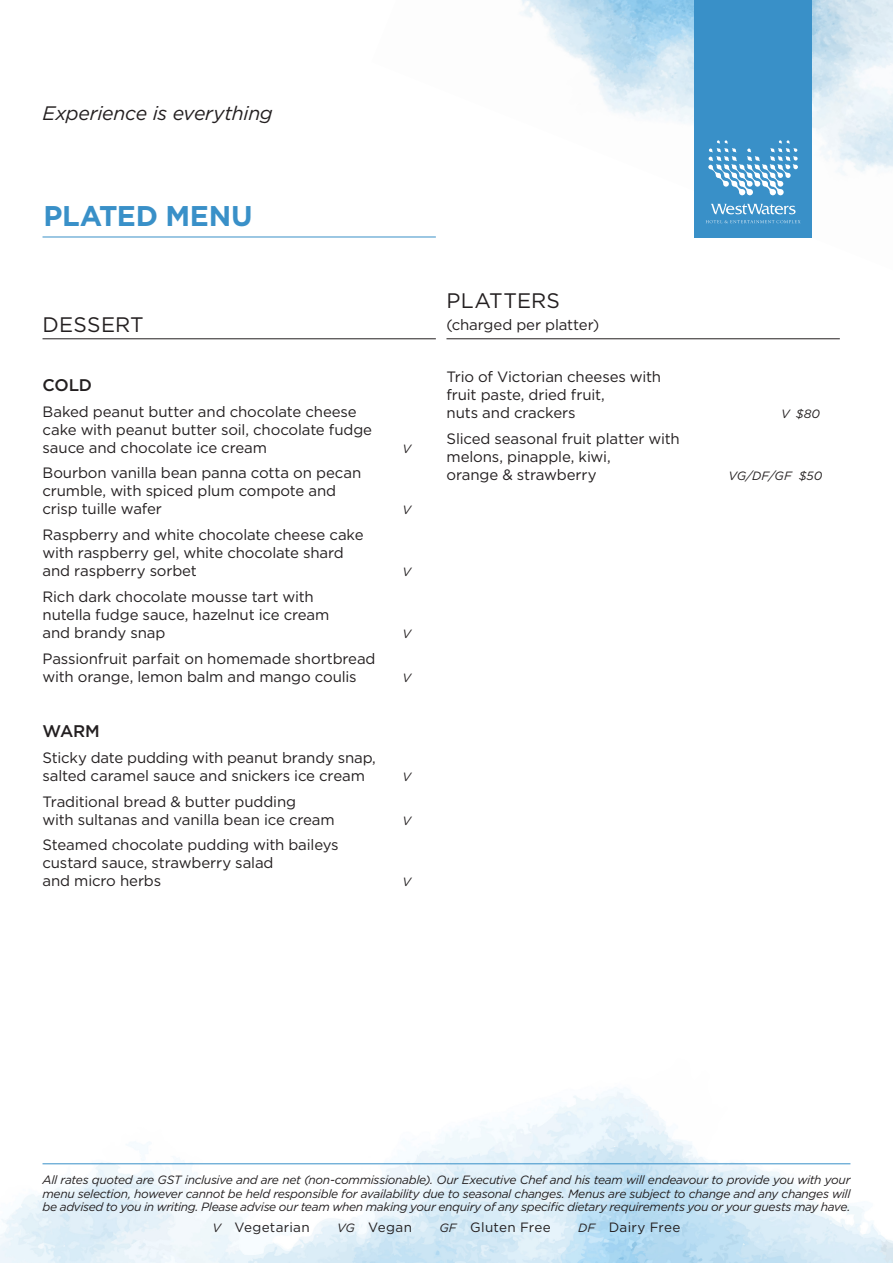
<style>
.page{position:relative;width:893px;height:1263px;background:#fff}
.page>*{position:absolute;margin:0;border:0;box-sizing:border-box;transform-origin:0 0}
.body{font:700 28.5px "Gotham HTF";letter-spacing:-.01em;color:#3990c8}
.body-2{font:21px "Gotham HTF";letter-spacing:.01em;color:#231f20}
.HEADING{font:italic 19.5px "Gotham HTF";letter-spacing:-.015em;color:#231f20}
.body-3{font:500 16.8px "Gotham HTF";letter-spacing:-.015em;color:#231f20}
.body-4{font:15px/18px "Gotham HTF";letter-spacing:-.01em;color:#231f20}
.body-5{font:13.5px "Gotham HTF";letter-spacing:.02em;color:#231f20}
.body-6{font:italic 12px/13.5px "Gotham HTF";letter-spacing:-.025em;color:#231f20;text-align:justify}
.s1{font-style:italic;font-size:12px}
</style>
<div class="page">
<img style="left:0;top:1087px;width:893px;height:176px">
<hr style="left:43px;top:338px;width:393px;height:1px;background:#231f20">
<hr style="left:446px;top:338px;width:394px;height:1px;background:#231f20">
<img style="left:371px;top:0;width:522px;height:238px">
<div style="left:694px;top:0;width:118px;height:237px;background:#3990c8"></div>
<svg style="left:706px;top:204px;width:94px;height:19px"></svg>
<svg style="left:708px;top:140px;width:90px;height:55px"></svg>
<hr style="left:43px;top:1163px;width:807px;height:1px;background:#3990c8">
<hr style="left:43px;top:237px;width:393px;height:1px;background:#3990c8">
<p class="HEADING" style="left:43px;top:103px;width:232px">Experience is everything</p>
<p class="body" style="left:44px;top:200px;width:211px">PLATED MENU</p>
<p class="body-2" style="left:43px;top:313px;width:103px">DESSERT</p>
<p class="body-3" style="left:43px;top:375px;width:51px">COLD</p>
<p class="body-4" style="left:43px;top:402px;width:331px">Baked peanut butter and chocolate cheese cake with peanut butter soil, chocolate fudge sauce and chocolate ice cream</p>
<p class="body-4" style="left:43px;top:464px;width:320px">Bourbon vanilla bean panna cotta on pecan crumble, with spiced plum compote and crisp tuille wafer</p>
<p class="body-4" style="left:43px;top:526px;width:323px">Raspberry and white chocolate cheese cake with raspberry gel, white chocolate shard and raspberry sorbet</p>
<p class="body-4" style="left:43px;top:588px;width:288px">Rich dark chocolate mousse tart with nutella fudge sauce, hazelnut ice cream and brandy snap</p>
<p class="body-4" style="left:43px;top:650px;width:335px">Passionfruit parfait on homemade shortbread with orange, lemon balm and mango coulis</p>
<p class="body-3" style="left:43px;top:721px;width:59px">WARM</p>
<p class="body-4" style="left:43px;top:748px;width:335px">Sticky date pudding with peanut brandy snap, salted caramel sauce and snickers ice cream</p>
<p class="body-4" style="left:43px;top:792px;width:294px">Traditional bread &amp; butter pudding<br>with sultanas and vanilla bean ice cream</p>
<p class="body-4" style="left:43px;top:836px;width:298px">Steamed chocolate pudding with baileys custard sauce, strawberry salad<br>and micro herbs</p>
<p class="body-6" style="left:403px;top:441px;width:10px">V</p>
<p class="body-6" style="left:403px;top:503px;width:10px">V</p>
<p class="body-6" style="left:403px;top:565px;width:10px">V</p>
<p class="body-6" style="left:403px;top:627px;width:10px">V</p>
<p class="body-6" style="left:403px;top:671px;width:10px">V</p>
<p class="body-6" style="left:403px;top:769px;width:10px">V</p>
<p class="body-6" style="left:403px;top:813px;width:10px">V</p>
<p class="body-6" style="left:403px;top:875px;width:10px">V</p>
<p class="body-2" style="left:446px;top:289px;width:115px">PLATTERS</p>
<p class="body-4" style="left:446px;top:316px;width:154px">(charged per platter)</p>
<p class="body-4" style="left:446px;top:368px;width:216px">Trio of Victorian cheeses with fruit paste, dried fruit,<br>nuts and crackers</p>
<p class="body-4" style="left:446px;top:430px;width:235px">Sliced seasonal fruit platter with melons, pinapple, kiwi,<br>orange &amp; strawberry</p>
<p class="body-6" style="left:781px;top:407px;width:41px">V $80</p>
<p class="body-6" style="left:728px;top:469px;width:95px">VG/DF/GF $50</p>
<p class="body-6" style="left:43px;top:1173px;width:809px">All rates quoted are GST inclusive and are net (non-commissionable). Our Executive Chef and his team will endeavour to provide you with your menu selection, however cannot be held responsible for availability due to seasonal changes. Menus are subject to change and any changes will be advised to you in writing. Please advise our team when making your enquiry of any specific dietary requirements you or your guests may have.</p>
<p class="body-5" style="left:212px;top:1219px;width:99px"><span class="s1">V</span> Vegetarian</p>
<p class="body-5" style="left:337px;top:1219px;width:76px"><span class="s1">VG</span> Vegan</p>
<p class="body-5" style="left:439px;top:1219px;width:113px"><span class="s1">GF</span> Gluten Free</p>
<p class="body-5" style="left:578px;top:1219px;width:104px"><span class="s1">DF</span> Dairy Free</p>
</div>
